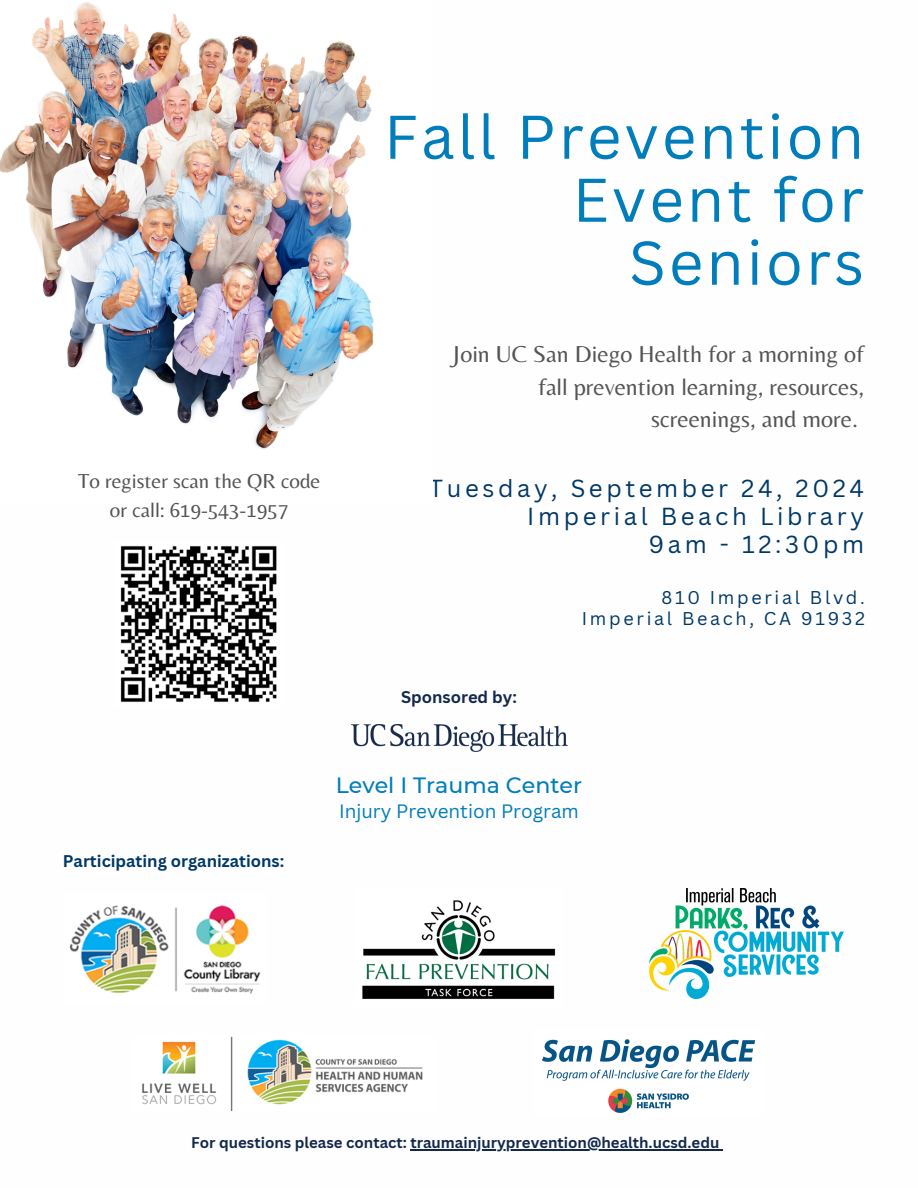
<style>
.page{position:relative;width:918px;height:1188px;background:#fff}
.page>*{position:absolute;margin:0;border:0;box-sizing:border-box;transform-origin:0 0}
.t1{font:60.15px/63px "Canva Sans";letter-spacing:.05em;color:#007dba;text-align:right}
.t2{font:24px/32.7px "Belleza";color:#545454;text-align:right}
.t3{font:24px/28.2px "Canva Sans";letter-spacing:.15em;color:#003865;text-align:right}
.t4{font:500 22.05px "Montserrat";color:#007dba}
.t5{font:21px/29.2px "Belleza";color:#545454;text-align:center}
.t6{font:18.9px "Canva Sans";color:#007dba}
.t7{font:18px/21.3px "Canva Sans";letter-spacing:.15em;color:#003865;text-align:right}
.t8{font:700 16.5px "Canva Sans";color:#003865}
.t9{font:700 16.5px "Canva Sans";color:#13294b}
.t10{font:700 15px "Canva Sans";color:#13294b}
</style>
<div class="page">
<img style="left:351px;top:724px;width:216px;height:27px">
<img style="left:362px;top:900px;width:194px;height:99px">
<img style="left:142px;top:1036px;width:281px;height:75px">
<img style="left:69px;top:905px;width:192px;height:89px">
<img style="left:120px;top:545px;width:157px;height:157px">
<img style="left:542px;top:1039px;width:214px;height:74px">
<img style="left:650px;top:888px;width:194px;height:111px">
<hr style="left:410px;top:1150px;width:309px;height:1px;background:#13294b">
<img style="left:0;top:2px;width:374px;height:447px">
<p class="t1" style="left:384px;top:104px;width:482px">Fall Prevention<br>Event for<br>Seniors</p>
<p class="t5" style="left:78px;top:466px;width:244px">To register scan the QR code or call: 619-543-1957</p>
<p class="t2" style="left:451px;top:337px;width:415px">Join UC San Diego Health for a morning of fall prevention learning, resources, screenings, and more.</p>
<p class="t3" style="left:429px;top:473px;width:436px">Tuesday, September 24, 2024<br>Imperial Beach Library<br>9am - 12:30pm</p>
<h2 class="t7" style="left:582px;top:586px;width:285px">810 Imperial Blvd.<br>Imperial Beach, CA 91932</h2>
<p class="t9" style="left:401px;top:686px;width:117px">Sponsored by:</p>
<p class="t8" style="left:63px;top:849px;width:223px">Participating organizations:</p>
<h5 class="t4" style="left:336px;top:772px;width:248px">Level I Trauma Center</h5>
<p class="t6" style="left:339px;top:798px;width:241px">Injury Prevention Program</p>
<p class="t10" style="left:191px;top:1132px;width:530px">For questions please contact: traumainjuryprevention@health.ucsd.edu</p>
</div>
